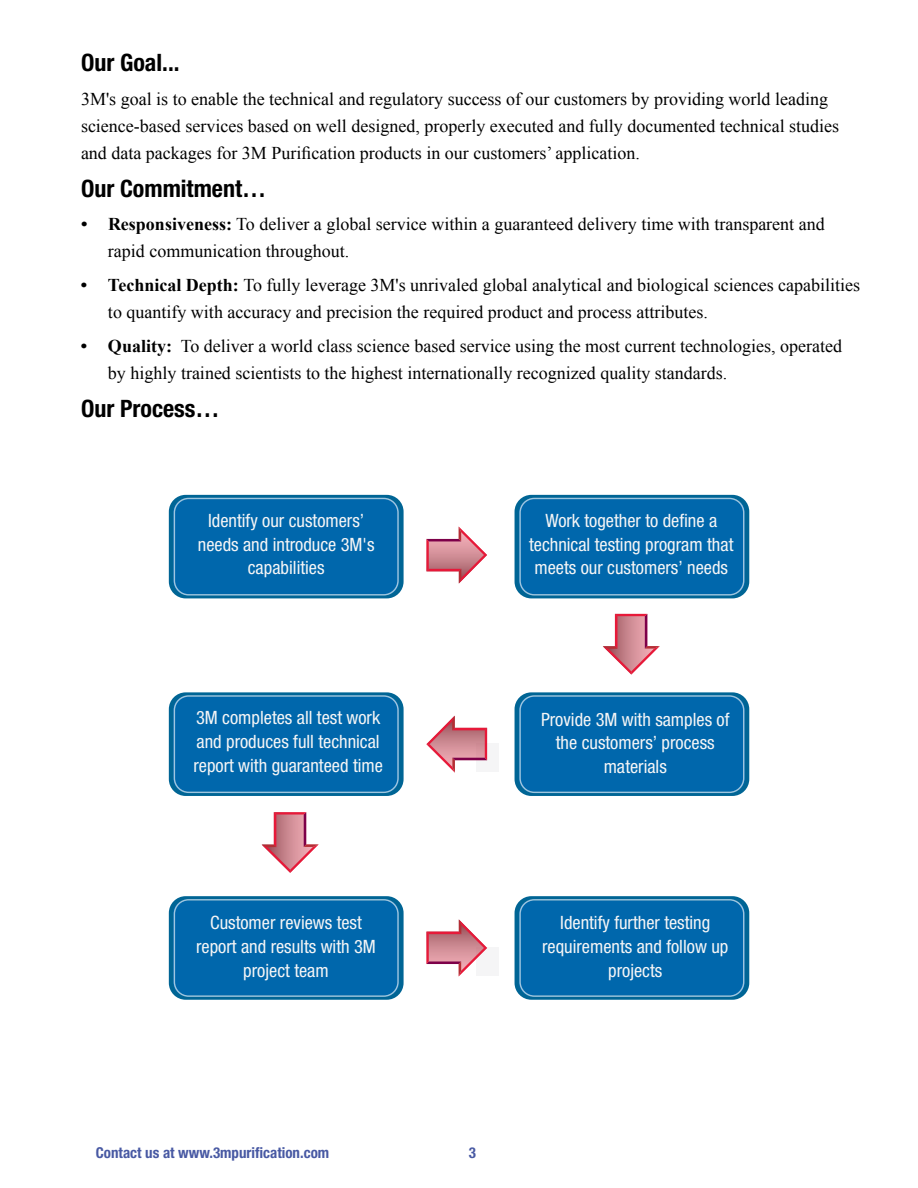
<style>
.page{position:relative;width:918px;height:1188px;background:#fff}
.page>*{position:absolute;margin:0;border:0;box-sizing:border-box;transform-origin:0 0}
.t1{font:700 condensed 24px "Helvetica Neue LT Std";color:#000}
.t2{font:condensed 18.45px/23.9px "Helvetica Neue LT Std";color:#f5f5f6;text-align:center}
.t3{font:18px/27px "Times New Roman";color:#000}
.t4{font:700 condensed 15px "Helvetica Neue LT Std";color:#4859a3}
.s1{font-weight:700}
</style>
<div class="page">
<div style="left:171px;top:497px;width:230px;height:99px;background:#0067ac;border-radius:15px"></div>
<div style="left:169px;top:495px;width:235px;height:103px;border:4px solid #006595;border-radius:15px"></div>
<div style="left:174px;top:498px;width:225px;height:98px;border:1px solid #9ec5df;border-radius:14px"></div>
<div style="left:517px;top:497px;width:230px;height:99px;background:#0067ac;border-radius:15px"></div>
<div style="left:515px;top:495px;width:234px;height:103px;border:4px solid #006595;border-radius:15px"></div>
<div style="left:519px;top:498px;width:225px;height:98px;border:1px solid #9ec5df;border-radius:14px"></div>
<div style="left:477px;top:743px;width:22px;height:29px;background:#f5f5f6"></div>
<svg style="left:426px;top:527px;width:61px;height:56px"></svg>
<div style="left:171px;top:695px;width:230px;height:99px;background:#0067ac;border-radius:15px"></div>
<div style="left:169px;top:692px;width:235px;height:104px;border:4px solid #006595;border-radius:15px"></div>
<div style="left:174px;top:695px;width:225px;height:98px;border:1px solid #9ec5df;border-radius:14px"></div>
<div style="left:517px;top:695px;width:230px;height:99px;background:#0067ac;border-radius:15px"></div>
<div style="left:515px;top:692px;width:234px;height:104px;border:4px solid #006595;border-radius:15px"></div>
<div style="left:519px;top:695px;width:225px;height:98px;border:1px solid #9ec5df;border-radius:14px"></div>
<svg style="left:603px;top:614px;width:57px;height:61px"></svg>
<svg style="left:262px;top:812px;width:57px;height:61px"></svg>
<svg style="left:426px;top:716px;width:61px;height:57px"></svg>
<div style="left:477px;top:947px;width:22px;height:29px;background:#f5f5f6"></div>
<div style="left:171px;top:898px;width:230px;height:100px;background:#0067ac;border-radius:15px"></div>
<div style="left:169px;top:896px;width:235px;height:104px;border:4px solid #006595;border-radius:15px"></div>
<div style="left:174px;top:899px;width:225px;height:98px;border:1px solid #9ec5df;border-radius:14px"></div>
<div style="left:517px;top:898px;width:230px;height:100px;background:#0067ac;border-radius:15px"></div>
<div style="left:515px;top:896px;width:234px;height:104px;border:4px solid #006595;border-radius:15px"></div>
<div style="left:519px;top:899px;width:225px;height:98px;border:1px solid #9ec5df;border-radius:14px"></div>
<svg style="left:426px;top:919px;width:61px;height:57px"></svg>
<h1 class="t1" style="left:81px;top:48px;width:100px">Our Goal...</h1>
<p class="t3" style="left:81px;top:85px;width:760px">3M's goal is to enable the technical and regulatory success of our customers by providing world leading science-based services based on well designed, properly executed and fully documented technical studies and data packages for 3M Purification products in our customers’ application.</p>
<h1 class="t1" style="left:81px;top:174px;width:187px">Our Commitment…</h1>
<p class="t3" style="left:108px;top:211px;width:718px;text-indent:-27px"><span class="s1">• Responsiveness:</span> To deliver a global service within a guaranteed delivery time with transparent and rapid communication throughout.</p>
<p class="t3" style="left:108px;top:271px;width:754px;text-indent:-27px"><span class="s1">• Technical Depth:</span> To fully leverage 3M's unrivaled global analytical and biological sciences capabilities to quantify with accuracy and precision the required product and process attributes.</p>
<p class="t3" style="left:108px;top:332px;width:736px;text-indent:-27px"><span class="s1">• Quality:</span> To deliver a world class science based service using the most current technologies, operated by highly trained scientists to the highest internationally recognized quality standards.</p>
<h1 class="t1" style="left:81px;top:394px;width:140px">Our Process…</h1>
<p class="t2" style="left:198px;top:508px;width:178px">Identify our customers’ needs and introduce 3M's capabilities</p>
<p class="t2" style="left:529px;top:508px;width:206px">Work together to define a technical testing program that meets our customers’ needs</p>
<p class="t2" style="left:193px;top:706px;width:191px;text-align:left">3M completes all test work and produces full technical report with guaranteed time</p>
<p class="t2" style="left:541px;top:707px;width:190px">Provide 3M with samples of the customers’ process materials</p>
<p class="t2" style="left:196px;top:911px;width:181px">Customer reviews test report and results with 3M project team</p>
<p class="t2" style="left:542px;top:911px;width:188px">Identify further testing requirements and follow up projects</p>
<p class="t4" style="left:96px;top:1143px;width:235px">Contact us at www.3mpurification.com</p>
<p class="t4" style="left:469px;top:1144px;width:9px">3</p>
</div>
